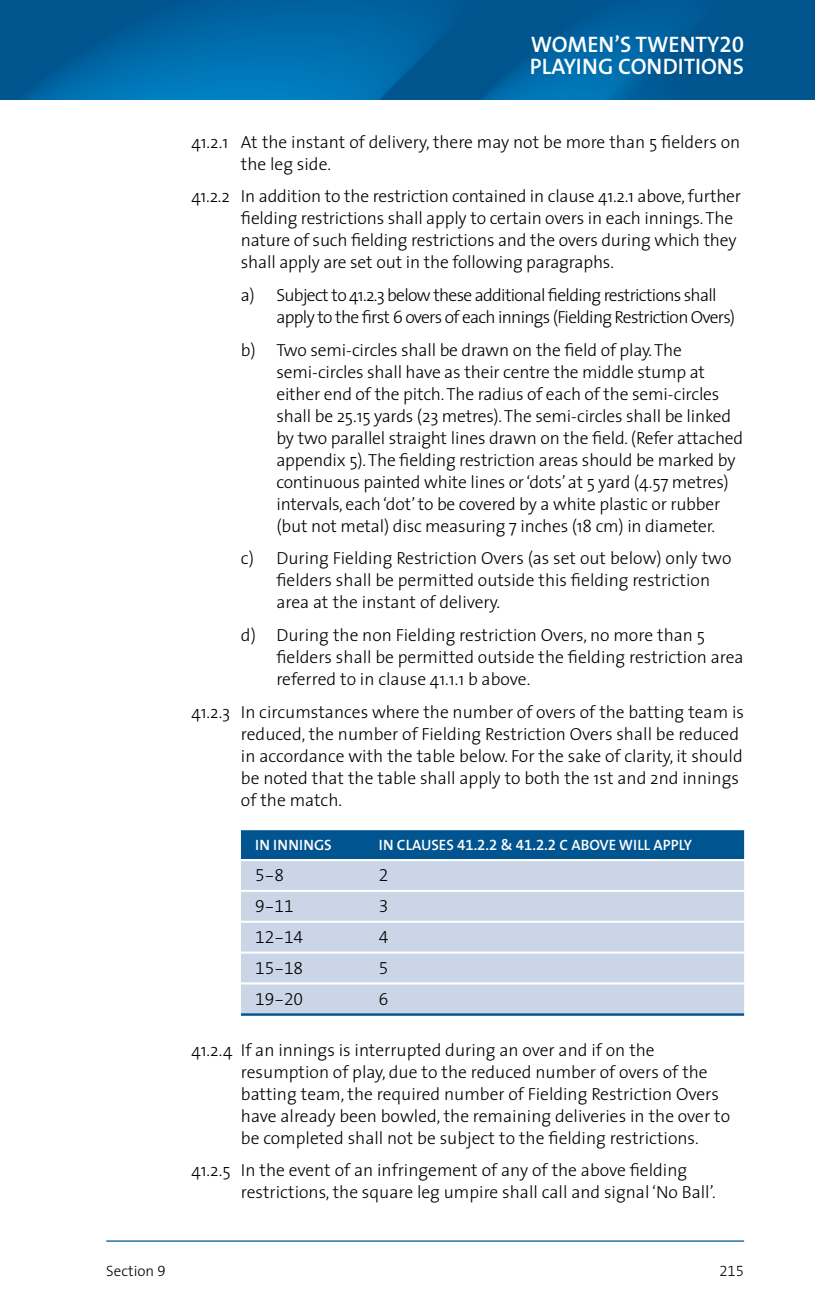
<style>
.page{position:relative;width:815px;height:1312px;background:#fff}
.page>*{position:absolute;margin:0;border:0;box-sizing:border-box;transform-origin:0 0}
.t1{font:600 22.5px/22.5px "The Sans";color:#fff}
.t2{font:300 17.5px/22px "The Sans";letter-spacing:-.01em;color:#000}
.t3{font:300 17.5px/22px "The Sans";letter-spacing:-.04em;color:#000}
.t4{font:17.5px "The Sans Light Expert";color:#000}
.t5{font:600 15px "The Sans";color:#fff}
.t6{font:600 15px "The Sans";letter-spacing:.02em;color:#fff}
.t7{font:300 15px "The Sans";color:#000}
.t8{font:15px "The Sans Light Expert";color:#000}
.s1{font-family:"The Sans Semi Bold Expert";font-weight:400}
.s2{font-family:"The Sans Light Expert";font-weight:400}
</style>
<div class="page">
<img style="left:0;top:0;width:815px;height:99px">
<hr style="left:106px;top:1240px;width:638px;height:1px;background:#00548f">
<div style="left:241px;top:830px;width:503px;height:28px;background:#00548f"></div>
<div style="left:241px;top:860px;width:503px;height:29px;background:#cad5e7"></div>
<div style="left:241px;top:891px;width:503px;height:29px;background:#cad5e7"></div>
<div style="left:241px;top:922px;width:503px;height:29px;background:#cad5e7"></div>
<div style="left:241px;top:953px;width:503px;height:29px;background:#cad5e7"></div>
<div style="left:241px;top:984px;width:503px;height:29px;background:#cad5e7"></div>
<hr style="left:241px;top:1013px;width:503px;height:2px;background:#00548f">
<p class="t1" style="left:530px;top:32px;width:216px">WOMEN’S TWENTY<span class="s1">20<br></span>PLAYING CONDITIONS</p>
<p class="t2" style="left:241px;top:130px;width:501px;text-indent:-50px">41.2.1 At the instant of delivery, there may not be more than 5 fielders on the leg side.</p>
<p class="t2" style="left:241px;top:185px;width:502px;text-indent:-50px">41.2.2 In addition to the restriction contained in clause 41.2.1 above, further fielding restrictions shall apply to certain overs in each innings. The nature of such fielding restrictions and the overs during which they shall apply are set out in the following paragraphs.</p>
<p class="t3" style="left:276px;top:283px;width:460px;text-indent:-35px">a) Subject to 41.2.3 below these additional fielding restrictions shall apply to the first 6 overs of each innings (Fielding Restriction Overs)</p>
<p class="t2" style="left:276px;top:338px;width:468px;text-indent:-35px">b) Two semi-circles shall be drawn on the field of play. The semi-circles shall have as their centre the middle stump at either end of the pitch. The radius of each of the semi-circles shall be 25.15 yards (23 metres). The semi-circles shall be linked by two parallel straight lines drawn on the field. (Refer attached appendix 5). The fielding restriction areas should be marked by continuous painted white lines or ‘dots’ at 5 yard (4.57 metres) intervals, each ‘dot’ to be covered by a white plastic or rubber (but not metal) disc measuring 7 inches (18 cm) in diameter.</p>
<p class="t2" style="left:276px;top:547px;width:457px;text-indent:-35px">c) During Fielding Restriction Overs (as set out below) only two fielders shall be permitted outside this fielding restriction area at the instant of delivery.</p>
<p class="t2" style="left:276px;top:623px;width:469px;text-indent:-35px">d) During the non Fielding restriction Overs, no more than 5 fielders shall be permitted outside the fielding restriction area referred to in clause 41.1.1 b above.</p>
<p class="t2" style="left:241px;top:700px;width:505px;text-indent:-50px">41.2.3 In circumstances where the number of overs of the batting team is reduced, the number of Fielding Restriction Overs shall be reduced in accordance with the table below. For the sake of clarity, it should be noted that the table shall apply to both the 1st and 2nd innings of the match.</p>
<p class="t6" style="left:255px;top:832px;width:74px">IN INNINGS</p>
<p class="t5" style="left:379px;top:832px;width:61px">IN CLAUSES</p>
<p class="t5" style="left:457px;top:832px;width:231px"><span class="s1">41.2.2</span> &amp; <span class="s1">41.2.2</span> C ABOVE WILL APPLY</p>
<p class="t4" style="left:255px;top:860px;width:30px">5-8</p>
<p class="t4" style="left:379px;top:860px;width:11px">2</p>
<p class="t4" style="left:255px;top:891px;width:40px">9-11</p>
<p class="t4" style="left:379px;top:891px;width:11px">3</p>
<p class="t4" style="left:255px;top:922px;width:50px">12-14</p>
<p class="t4" style="left:379px;top:922px;width:11px">4</p>
<p class="t4" style="left:255px;top:953px;width:50px">15-18</p>
<p class="t4" style="left:379px;top:953px;width:11px">5</p>
<p class="t4" style="left:255px;top:984px;width:50px">19-20</p>
<p class="t4" style="left:379px;top:984px;width:11px">6</p>
<p class="t2" style="left:241px;top:1037px;width:491px;text-indent:-50px">41.2.4 If an innings is interrupted during an over and if on the resumption of play, due to the reduced number of overs of the batting team, the required number of Fielding Restriction Overs have already been bowled, the remaining deliveries in the over to be completed shall not be subject to the fielding restrictions.</p>
<p class="t2" style="left:241px;top:1158px;width:476px;text-indent:-50px">41.2.5 In the event of an infringement of any of the above fielding restrictions, the square leg umpire shall call and signal ‘No Ball’.</p>
<p class="t7" style="left:106px;top:1258px;width:61px">Section <span class="s2">9</span></p>
<p class="t8" style="left:719px;top:1258px;width:26px">215</p>
</div>
